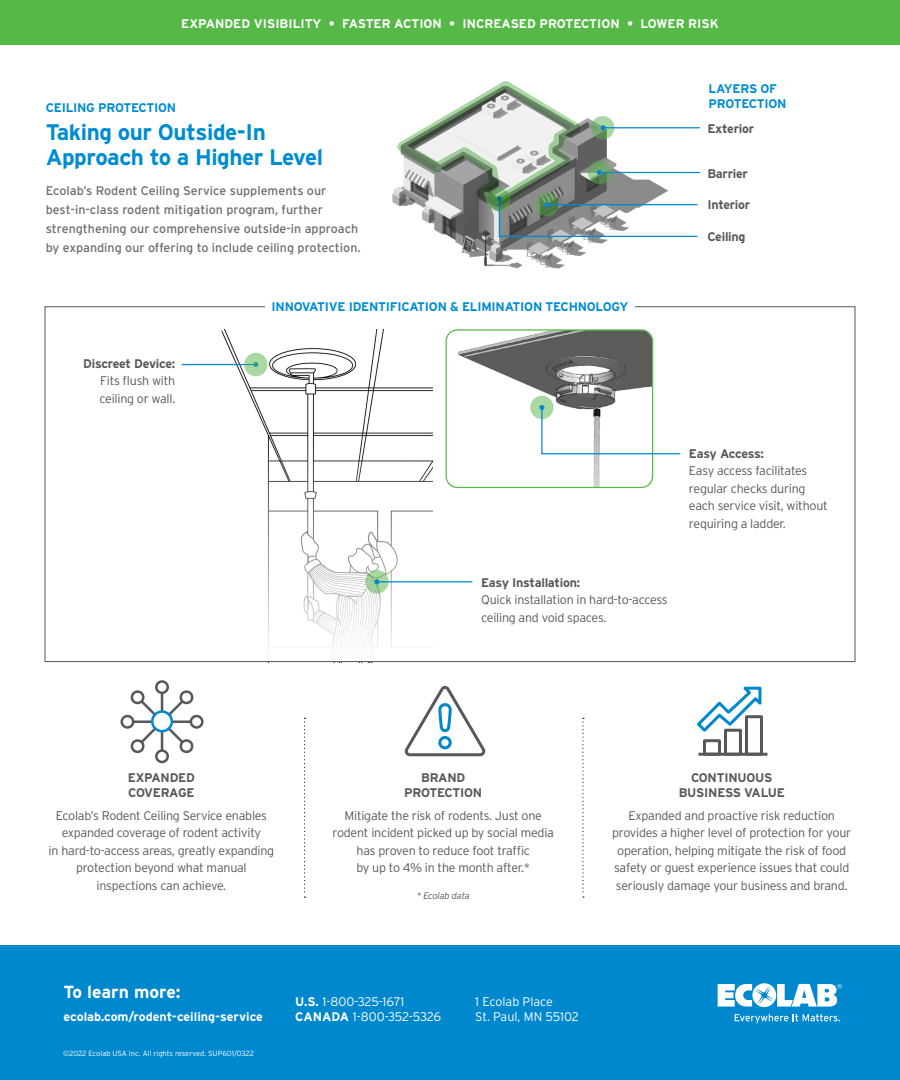
<style>
.page{position:relative;width:900px;height:1080px;background:#fff}
.page>*{position:absolute;margin:0;border:0;box-sizing:border-box;transform-origin:0 0}
.Heading_-_Level_2{font:700 22.5px/25px "Interstate";letter-spacing:-.02em;color:#008cd2}
.t1{font:700 17.5px "Interstate";color:#fff}
.Heading_-_Level_2-2{font:300 12.5px/17.5px "Interstate";letter-spacing:-.02em;color:#57585a;text-align:center}
.Heading_-_Level_2-3{font:12.5px/18.8px "Interstate";color:#6c6d70}
.t2{font:700 12.5px "Interstate";color:#fff}
.Heading_-_Level_2-4{font:700 12.5px/15px "Interstate";letter-spacing:-.02em;color:#57585a;text-align:center}
.Heading_-_Level_2-5{font:700 12.5px/15px "Interstate";letter-spacing:-.02em;color:#008cd2}
.t3{font:300 12.5px "Interstate";letter-spacing:-.005em;color:#fff}
.Heading_-_Level_2-6{font:italic 300 9.38px "Interstate";letter-spacing:-.02em;color:#57585a}
.t4{font:300 7.5px "Interstate";color:#fff}
.s1{font-weight:700}
</style>
<div class="page">
<div style="left:0;top:945px;width:900px;height:135px;background:#0088ce"></div>
<img style="left:198px;top:329px;width:234px;height:114px">
<img style="left:446px;top:330px;width:207px;height:157px">
<div style="left:446px;top:329px;width:207px;height:159px;border:1px solid #56b947;border-radius:11px"></div>
<div style="left:0;top:0;width:900px;height:45px;background:#56b947"></div>
<img style="left:392px;top:189px;width:216px;height:80px">
<hr style="left:603px;top:127px;width:97px;height:1px;background:#0088ce">
<hr style="left:599px;top:172px;width:101px;height:1px;background:#0088ce">
<div style="left:155px;top:749px;width:14px;height:14px;border:2px solid #57585a;border-radius:50%"></div>
<div style="left:155px;top:680px;width:14px;height:14px;border:2px solid #57585a;border-radius:50%"></div>
<div style="left:121px;top:715px;width:13px;height:14px;border:2px solid #57585a;border-radius:50%"></div>
<div style="left:190px;top:715px;width:14px;height:14px;border:2px solid #57585a;border-radius:50%"></div>
<svg style="left:128px;top:688px;width:68px;height:68px"></svg>
<svg style="left:152px;top:712px;width:20px;height:19px"></svg>
<div style="left:151px;top:710px;width:22px;height:22px;border:2px solid #0088ce;border-radius:50%"></div>
<svg style="left:405px;top:686px;width:81px;height:71px"></svg>
<div style="left:745px;top:715px;width:18px;height:41px;border:3px solid #57585a"></div>
<div style="left:703px;top:739px;width:18px;height:17px;border:3px solid #57585a"></div>
<div style="left:724px;top:729px;width:18px;height:27px;border:3px solid #57585a"></div>
<hr style="left:698px;top:753px;width:69px;height:3px;background:#57585a">
<svg style="left:697px;top:686px;width:66px;height:48px"></svg>
<svg style="left:365px;top:570px;width:24px;height:24px"></svg>
<hr style="left:377px;top:581px;width:95px;height:1px;background:#0088ce">
<svg style="left:374px;top:579px;width:5px;height:5px"></svg>
<div style="left:530px;top:396px;width:24px;height:23px;background:#a9d8a3;border-radius:50%"></div>
<svg style="left:539px;top:405px;width:142px;height:50px"></svg>
<hr style="left:182px;top:364px;width:74px;height:1px;background:#0088ce">
<svg style="left:244px;top:353px;width:24px;height:23px"></svg>
<svg style="left:304px;top:718px;width:2px;height:180px"></svg>
<svg style="left:582px;top:718px;width:2px;height:180px"></svg>
<svg style="left:718px;top:983px;width:124px;height:24px"></svg>
<svg style="left:735px;top:1014px;width:105px;height:9px"></svg>
<svg style="left:396px;top:81px;width:303px;height:157px"></svg>
<p class="t2" style="left:181px;top:16px;width:539px">EXPANDED VISIBILITY • FASTER ACTION • INCREASED PROTECTION • LOWER RISK</p>
<p class="Heading_-_Level_2-5" style="left:46px;top:100px;width:132px">CEILING PROTECTION</p>
<p class="Heading_-_Level_2" style="left:46px;top:120px;width:279px">Taking our Outside-In<br>Approach to a Higher Level</p>
<p class="Heading_-_Level_2-3" style="left:46px;top:182px;width:316px">Ecolab’s Rodent Ceiling Service supplements our best-in-class rodent mitigation program, further strengthening our comprehensive outside-in approach by expanding our offering to include ceiling protection.</p>
<p class="Heading_-_Level_2-2" style="left:100px;top:355px;width:77px;text-align:justify;text-indent:-16px"><span class="s1">Discreet Device:<br></span>Fits flush with ceiling or wall.</p>
<p class="Heading_-_Level_2-5" style="left:272px;top:299px;width:358px">INNOVATIVE IDENTIFICATION &amp; ELIMINATION TECHNOLOGY</p>
<p class="Heading_-_Level_2-2" style="left:481px;top:573px;width:188px;text-align:left"><span class="s1">Easy Installation:<br></span>Quick installation in hard-to-access ceiling and void spaces.</p>
<p class="Heading_-_Level_2-5" style="left:709px;top:81px;width:80px">LAYERS OF<br>PROTECTION</p>
<p class="Heading_-_Level_2-4" style="left:707px;top:121px;width:48px">Exterior</p>
<p class="Heading_-_Level_2-4" style="left:707px;top:166px;width:42px">Barrier</p>
<p class="Heading_-_Level_2-4" style="left:707px;top:197px;width:44px">Interior</p>
<p class="Heading_-_Level_2-4" style="left:707px;top:229px;width:40px">Ceiling</p>
<p class="Heading_-_Level_2-2" style="left:689px;top:445px;width:140px;text-align:left"><span class="s1">Easy Access:<br></span>Easy access facilitates regular checks during each service visit, without requiring a ladder.</p>
<p class="Heading_-_Level_2-4" style="left:128px;top:771px;width:69px;text-align:left">EXPANDED<br>COVERAGE</p>
<p class="Heading_-_Level_2-2" style="left:49px;top:807px;width:227px">Ecolab’s Rodent Ceiling Service enables expanded coverage of rodent activity<br>in hard-to-access areas, greatly expanding protection beyond what manual inspections can achieve.</p>
<p class="Heading_-_Level_2-4" style="left:404px;top:771px;width:80px">BRAND<br>PROTECTION</p>
<p class="Heading_-_Level_2-2" style="left:333px;top:807px;width:223px">Mitigate the risk of rodents. Just one rodent incident picked up by social media has proven to reduce foot traffic<br>by up to 4% in the month after.*</p>
<p class="Heading_-_Level_2-6" style="left:417px;top:890px;width:55px">* Ecolab data</p>
<p class="t1" style="left:63px;top:982px;width:119px">To learn more:</p>
<p class="t2" style="left:63px;top:1009px;width:201px">ecolab.com/rodent-ceiling-service</p>
<p class="t4" style="left:63px;top:1049px;width:193px">©2022 Ecolab USA Inc. All rights reserved. SUP601/0322</p>
<p class="t3" style="left:295px;top:994px;width:111px"><span class="s1">U.S.</span> 1-800-325-1671</p>
<p class="t3" style="left:295px;top:1009px;width:148px"><span class="s1">CANADA</span> 1-800-352-5326</p>
<p class="t3" style="left:475px;top:994px;width:79px">1 Ecolab Place</p>
<p class="t3" style="left:475px;top:1009px;width:105px">St. Paul, MN 55102</p>
<p class="Heading_-_Level_2-4" style="left:679px;top:770px;width:108px">CONTINUOUS<br>BUSINESS VALUE</p>
<p class="Heading_-_Level_2-2" style="left:612px;top:807px;width:241px">Expanded and proactive risk reduction provides a higher level of protection for your operation, helping mitigate the risk of food safety or guest experience issues that could seriously damage your business and brand.</p>
</div>
